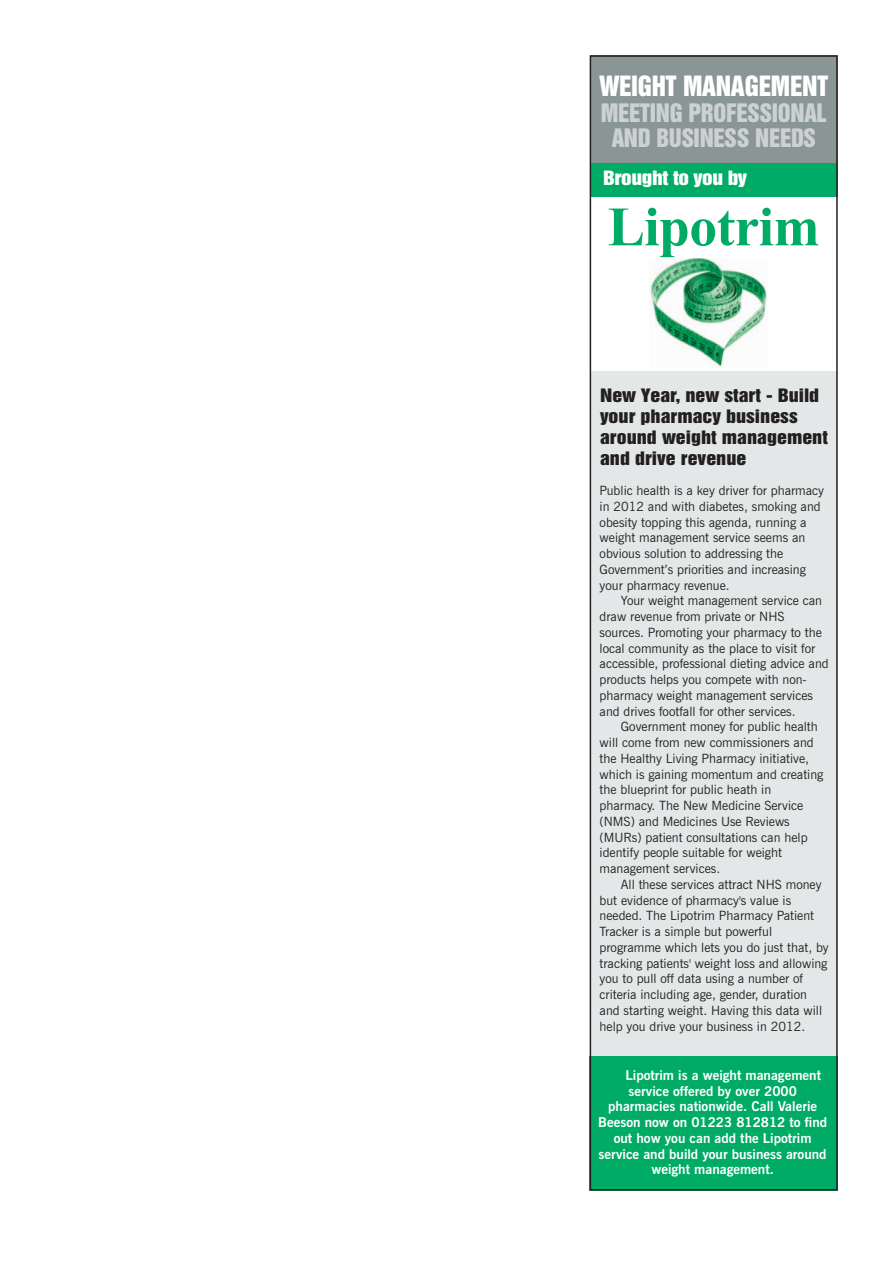
<style>
.page{position:relative;width:893px;height:1263px;background:#fff}
.page>*{position:absolute;margin:0;border:0;box-sizing:border-box;transform-origin:0 0}
.t1{font:700 55.5px "Times New Roman";letter-spacing:-.01em;color:#00ab66}
.t2{font:25.5px "Swiss 921 BT Regular A";letter-spacing:-.01em;color:#fff}
.t3{font:23.25px/25.5px "Swiss 921 BT Regular A";letter-spacing:-.01em;color:#ccd2d2;text-align:center}
.t4{font:18px "Swiss 921 BT Regular A";letter-spacing:-.02em;color:#fff;scale:1.2 1}
.t5{font:16.8px/21px "Swiss 921 BT Regular A";color:#231f20;scale:1.2 1}
.t6{font:700 13.5px "News Gothic BT";color:#fff}
.t7{font:12.75px/15.8px "News Gothic BT";color:#231f20}
</style>
<div class="page">
<div style="left:590px;top:371px;width:248px;height:777px;background:#e3e7e7"></div>
<div style="left:590px;top:70px;width:248px;height:97px;background:#8a9595"></div>
<div style="left:590px;top:163px;width:248px;height:34px;background:#00ab66"></div>
<div style="left:590px;top:1056px;width:248px;height:135px;background:#00ab66"></div>
<div style="left:590px;top:55px;width:248px;height:19px;background:#8a9595"></div>
<img style="left:649px;top:258px;width:119px;height:109px">
<div style="left:590px;top:55px;width:248px;height:1135px;border:2px solid #231f20"></div>
<h2 class="t2" style="left:599px;top:76px;width:230px">WEIGHT MANAGEMENT</h2>
<h3 class="t3" style="left:601px;top:101px;width:227px">MEETING PROFESSIONAL<br>AND BUSINESS NEEDS</h3>
<h3 class="t4" style="left:603px;top:170px;width:121px">Brought to you by</h3>
<h1 class="t1" style="left:608px;top:196px;width:213px">Lipotrim</h1>
<h3 class="t5" style="left:600px;top:386px;width:191px">New Year, new start - Build your pharmacy business around weight management and drive revenue</h3>
<p class="t7" style="left:600px;top:484px;width:226px">Public health is a key driver for pharmacy in 2012 and with diabetes, smoking and obesity topping this agenda, running a weight management service seems an obvious solution to addressing the Government’s priorities and increasing your pharmacy revenue.</p>
<p class="t7" style="left:600px;top:594px;width:231px;text-indent:21px">Your weight management service can draw revenue from private or NHS sources. Promoting your pharmacy to the local community as the place to visit for accessible, professional dieting advice and products helps you compete with non&shy;pharmacy weight management services and drives footfall for other services.</p>
<p class="t7" style="left:600px;top:720px;width:225px;text-indent:21px">Government money for public health will come from new commissioners and the Healthy Living Pharmacy initiative, which is gaining momentum and creating the blueprint for public heath in pharmacy. The New Medicine Service (NMS) and Medicines Use Reviews (MURs) patient consultations can help identify people suitable for weight management services.</p>
<p class="t7" style="left:600px;top:877px;width:231px;text-indent:21px">All these services attract NHS money but evidence of pharmacy's value is needed. The Lipotrim Pharmacy Patient Tracker is a simple but powerful programme which lets you do just that, by tracking patients' weight loss and allowing you to pull off data using a number of criteria including age, gender, duration and starting weight. Having this data will help you drive your business in 2012.</p>
<p class="t6" style="left:625px;top:1070px;width:197px">Lipotrim is a weight management</p>
<p class="t6" style="left:628px;top:1086px;width:170px">service offered by over 2000</p>
<p class="t6" style="left:608px;top:1101px;width:210px">pharmacies nationwide. Call Valerie</p>
<p class="t6" style="left:598px;top:1117px;width:230px">Beeson now on 01223 812812 to find</p>
<p class="t6" style="left:614px;top:1133px;width:199px">out how you can add the Lipotrim</p>
<p class="t6" style="left:599px;top:1149px;width:230px">service and build your business around</p>
<p class="t6" style="left:651px;top:1164px;width:124px">weight management.</p>
</div>
